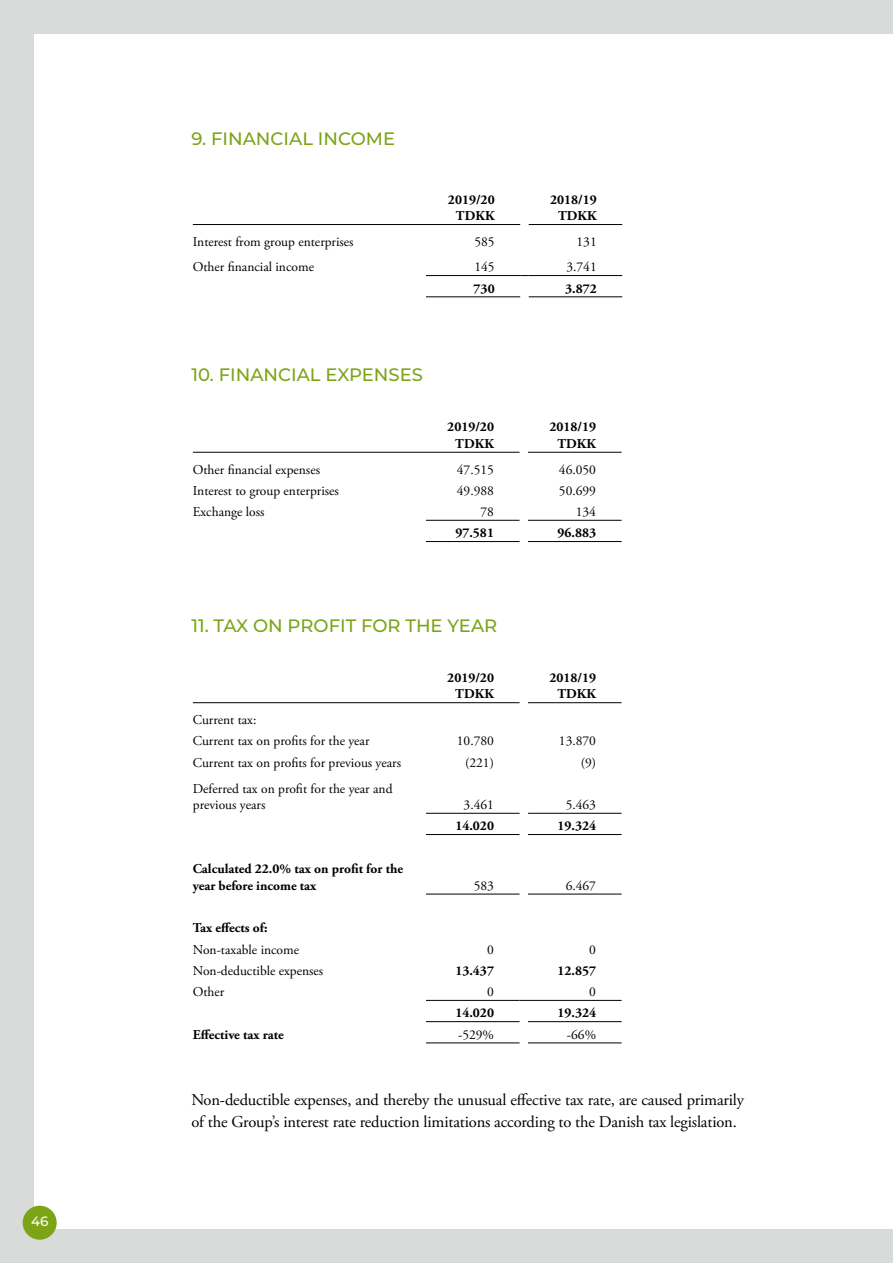
<style>
.page{position:relative;width:893px;height:1263px;background:#d9dada}
.page>*{position:absolute;margin:0;border:0;box-sizing:border-box;transform-origin:0 0}
.t1{font:500 18px "Montserrat";color:#7da417}
.t2{font:16.5px/22.5px "Adobe Garamond Pro";letter-spacing:-.01em;color:#000}
.t3{font:13.5px/21.3px "Adobe Garamond Pro";color:#000}
.t4{font:700 13.5px/16.5px "Adobe Garamond Pro";color:#000;text-align:center}
.t5{font:500 13.5px "Montserrat";color:#fff}
</style>
<div class="page">
<div style="left:34px;top:34px;width:859px;height:1195px;background:#fff"></div>
<div style="left:23px;top:1206px;width:34px;height:34px;background:#7da417;border-radius:50%"></div>
<svg style="left:426px;top:224px;width:197px;height:73px"></svg>
<hr style="left:426px;top:224px;width:94px;height:1px;background:#000">
<hr style="left:529px;top:224px;width:93px;height:1px;background:#000">
<hr style="left:193px;top:224px;width:233px;height:1px;background:#000">
<hr style="left:426px;top:296px;width:94px;height:1px;background:#000">
<hr style="left:529px;top:296px;width:93px;height:1px;background:#000">
<hr style="left:426px;top:275px;width:94px;height:1px;background:#000">
<hr style="left:529px;top:275px;width:93px;height:1px;background:#000">
<svg style="left:193px;top:451px;width:429px;height:70px"></svg>
<hr style="left:426px;top:520px;width:93px;height:1px;background:#000">
<hr style="left:528px;top:520px;width:94px;height:1px;background:#000">
<hr style="left:193px;top:452px;width:233px;height:1px;background:#000">
<hr style="left:426px;top:452px;width:93px;height:1px;background:#000">
<hr style="left:528px;top:452px;width:94px;height:1px;background:#000">
<hr style="left:426px;top:541px;width:93px;height:1px;background:#000">
<hr style="left:528px;top:541px;width:94px;height:1px;background:#000">
<svg style="left:193px;top:702px;width:429px;height:341px"></svg>
<hr style="left:426px;top:702px;width:93px;height:1px;background:#000">
<hr style="left:528px;top:702px;width:94px;height:1px;background:#000">
<hr style="left:193px;top:702px;width:233px;height:1px;background:#000">
<hr style="left:426px;top:813px;width:93px;height:1px;background:#000">
<hr style="left:528px;top:813px;width:94px;height:1px;background:#000">
<hr style="left:426px;top:834px;width:93px;height:1px;background:#000">
<hr style="left:528px;top:834px;width:94px;height:1px;background:#000">
<hr style="left:426px;top:894px;width:93px;height:1px;background:#000">
<hr style="left:528px;top:894px;width:94px;height:1px;background:#000">
<hr style="left:426px;top:1021px;width:93px;height:1px;background:#000">
<hr style="left:528px;top:1021px;width:94px;height:1px;background:#000">
<hr style="left:426px;top:1042px;width:93px;height:1px;background:#000">
<hr style="left:528px;top:1042px;width:94px;height:1px;background:#000">
<hr style="left:426px;top:1000px;width:93px;height:1px;background:#000">
<hr style="left:528px;top:1000px;width:94px;height:1px;background:#000">
<p class="t5" style="left:31px;top:1212px;width:19px">46</p>
<h1 class="t1" style="left:191px;top:126px;width:205px">9. FINANCIAL INCOME</h1>
<p class="t4" style="left:448px;top:191px;width:48px">2019/20<br>TDKK</p>
<p class="t4" style="left:550px;top:191px;width:48px">2018/19<br>TDKK</p>
<p class="t3" style="left:193px;top:231px;width:162px">Interest from group enterprises</p>
<p class="t3" style="left:474px;top:231px;width:22px">585</p>
<p class="t3" style="left:576px;top:231px;width:22px">131</p>
<p class="t3" style="left:193px;top:257px;width:123px">Other financial income</p>
<p class="t3" style="left:474px;top:257px;width:22px">145</p>
<p class="t3" style="left:566px;top:257px;width:32px">3.741</p>
<p class="t4" style="left:474px;top:280px;width:23px">730</p>
<p class="t4" style="left:565px;top:280px;width:33px">3.872</p>
<h1 class="t1" style="left:191px;top:362px;width:233px">10. FINANCIAL EXPENSES</h1>
<p class="t4" style="left:447px;top:419px;width:48px">2019/20<br>TDKK</p>
<p class="t4" style="left:549px;top:419px;width:48px">2018/19<br>TDKK</p>
<p class="t3" style="left:193px;top:459px;width:129px">Other financial expenses</p>
<p class="t3" style="left:457px;top:459px;width:39px">47.515</p>
<p class="t3" style="left:559px;top:459px;width:39px">46.050</p>
<p class="t3" style="left:193px;top:480px;width:148px">Interest to group enterprises</p>
<p class="t3" style="left:457px;top:480px;width:39px">49.988</p>
<p class="t3" style="left:559px;top:480px;width:39px">50.699</p>
<p class="t3" style="left:193px;top:502px;width:73px">Exchange loss</p>
<p class="t3" style="left:480px;top:502px;width:15px">78</p>
<p class="t3" style="left:576px;top:502px;width:22px">134</p>
<p class="t4" style="left:455px;top:525px;width:40px">97.581</p>
<p class="t4" style="left:557px;top:525px;width:40px">96.883</p>
<h1 class="t1" style="left:191px;top:613px;width:307px">11. TAX ON PROFIT FOR THE YEAR</h1>
<p class="t3" style="left:193px;top:709px;width:178px">Current tax:<br>Current tax on profits for the year</p>
<p class="t4" style="left:447px;top:670px;width:48px">2019/20<br>TDKK</p>
<p class="t4" style="left:549px;top:670px;width:48px">2018/19<br>TDKK</p>
<p class="t3" style="left:457px;top:731px;width:39px">10.780</p>
<p class="t3" style="left:559px;top:731px;width:39px">13.870</p>
<p class="t3" style="left:193px;top:752px;width:210px">Current tax on profits for previous years</p>
<p class="t3" style="left:465px;top:752px;width:30px">(221)</p>
<p class="t3" style="left:581px;top:752px;width:17px">(9)</p>
<p class="t3" style="left:193px;top:780px;width:201px;line-height:16.5px">Deferred tax on profit for the year and previous years</p>
<p class="t3" style="left:464px;top:794px;width:32px">3.461</p>
<p class="t3" style="left:566px;top:794px;width:32px">5.463</p>
<p class="t4" style="left:455px;top:818px;width:40px">14.020</p>
<p class="t4" style="left:557px;top:818px;width:40px">19.324</p>
<p class="t4" style="left:193px;top:861px;width:212px;text-align:left">Calculated 22.0% tax on profit for the year before income tax</p>
<p class="t3" style="left:474px;top:875px;width:22px">583</p>
<p class="t3" style="left:566px;top:875px;width:32px">6.467</p>
<p class="t4" style="left:193px;top:920px;width:76px">Tax effects of:</p>
<p class="t3" style="left:193px;top:939px;width:108px">Non-taxable income</p>
<p class="t3" style="left:487px;top:939px;width:8px">0</p>
<p class="t3" style="left:589px;top:939px;width:8px">0</p>
<p class="t3" style="left:193px;top:960px;width:132px">Non-deductible expenses</p>
<p class="t4" style="left:455px;top:962px;width:40px">13.437</p>
<p class="t4" style="left:557px;top:962px;width:40px">12.857</p>
<p class="t3" style="left:193px;top:982px;width:33px">Other</p>
<p class="t3" style="left:487px;top:982px;width:8px">0</p>
<p class="t3" style="left:589px;top:982px;width:8px">0</p>
<p class="t4" style="left:455px;top:1005px;width:40px">14.020</p>
<p class="t4" style="left:557px;top:1005px;width:40px">19.324</p>
<p class="t4" style="left:193px;top:1026px;width:92px">Effective tax rate</p>
<p class="t3" style="left:458px;top:1024px;width:37px">-529%</p>
<p class="t3" style="left:567px;top:1024px;width:31px">-66%</p>
<p class="t2" style="left:191px;top:1089px;width:554px">Non-deductible expenses, and thereby the unusual effective tax rate, are caused primarily of the Group’s interest rate reduction limitations according to the Danish tax legislation.</p>
</div>
